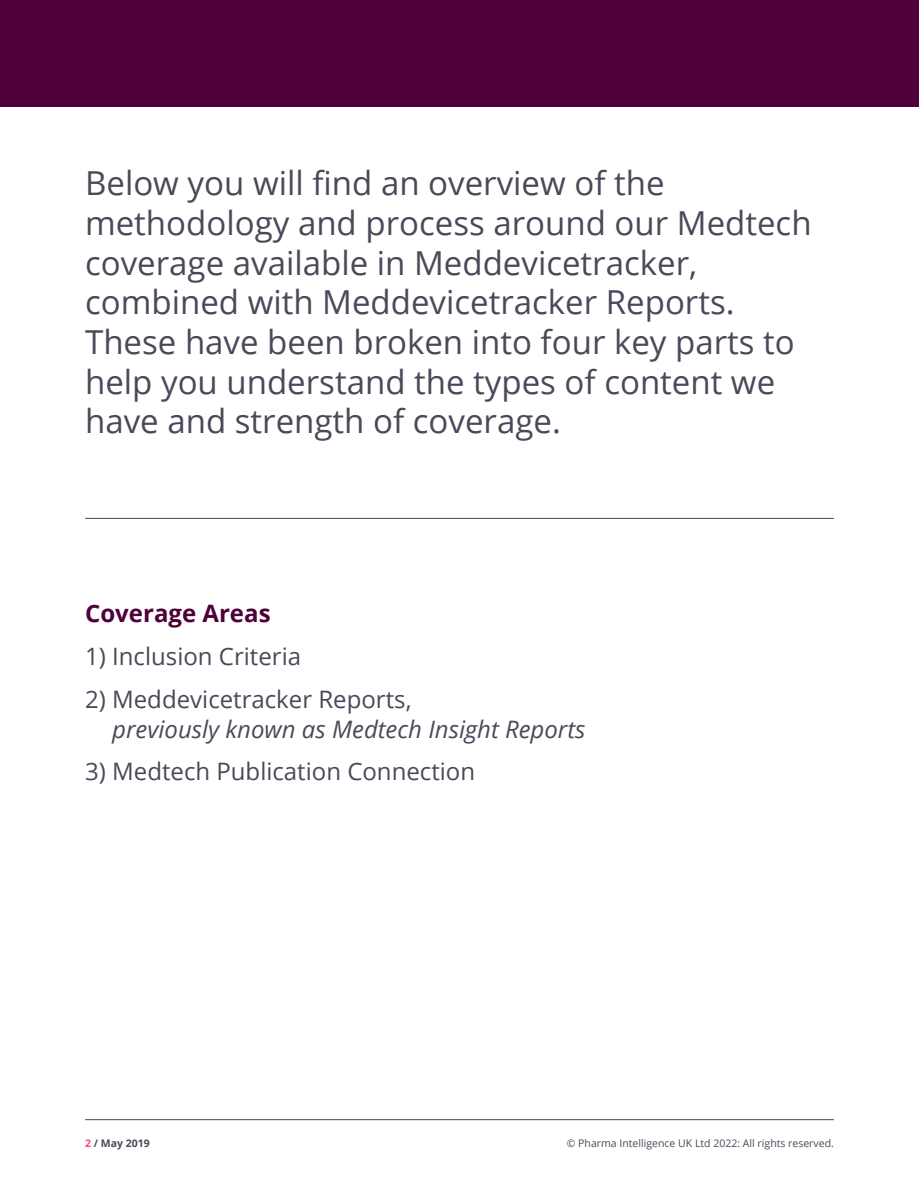
<style>
.page{position:relative;width:919px;height:1187px;background:#fff}
.page>*{position:absolute;margin:0;border:0;box-sizing:border-box;transform-origin:0 0}
.t1{font:33px/39.6px "Open Sans";color:#484a59}
.t2{font:24px "Open Sans";color:#484a59}
.t3{font:italic 24px "Open Sans";color:#484a59}
.t4{font:700 24px "Open Sans";color:#500139}
.t5{font:10.5px "Open Sans";color:#484a59}
.t6{font:700 10.5px "Open Sans";color:#484a59}
.s1{color:#f04e74}
</style>
<div class="page">
<div style="left:0;top:0;width:918px;height:106px;background:#500139"></div>
<hr style="left:85px;top:1119px;width:748px;height:1px;background:#484a59">
<hr style="left:85px;top:518px;width:748px;height:1px;background:#484a59">
<p class="t1" style="left:85px;top:163px;width:728px">Below you will find an overview of the methodology and process around our Medtech coverage available in Meddevicetracker, combined with Meddevicetracker Reports.<br>These have been broken into four key parts to help you understand the types of content we have and strength of coverage.</p>
<p class="t4" style="left:85px;top:596px;width:187px">Coverage Areas</p>
<p class="t2" style="left:85px;top:639px;width:217px">1) Inclusion Criteria</p>
<p class="t2" style="left:85px;top:682px;width:328px">2) Meddevicetracker Reports,</p>
<p class="t3" style="left:112px;top:712px;width:475px">previously known as Medtech Insight Reports</p>
<p class="t2" style="left:85px;top:755px;width:391px">3) Medtech Publication Connection</p>
<p class="t6" style="left:85px;top:1135px;width:66px"><span class="s1">2</span> / May 2019</p>
<p class="t5" style="left:566px;top:1136px;width:269px">© Pharma Intelligence UK Ltd 2022: All rights reserved.</p>
</div>
